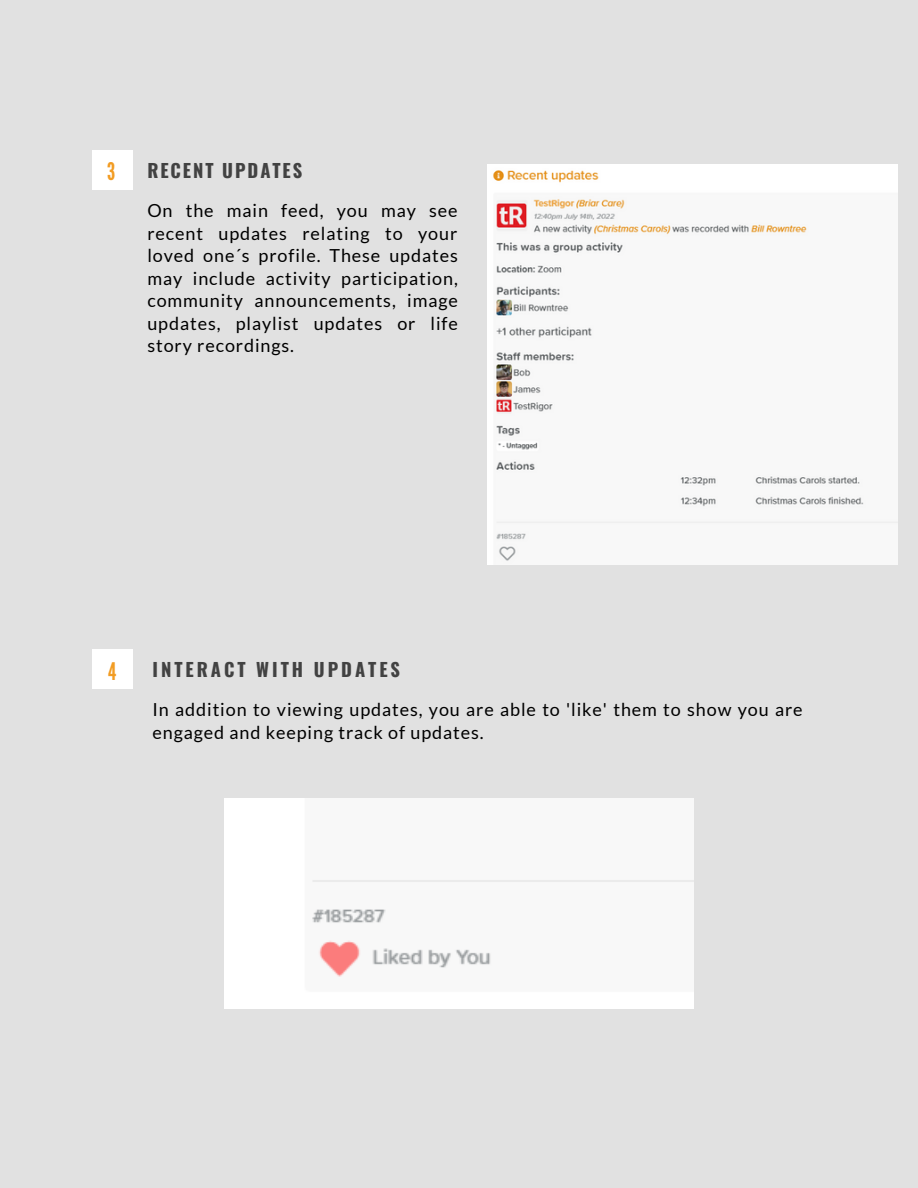
<style>
.page{position:relative;width:918px;height:1188px;background:#e1e1e1}
.page>*{position:absolute;margin:0;border:0;box-sizing:border-box;transform-origin:0 0}
.t1{font:24.15px "League Gothic";color:#f29c23}
.t2{font:700 18.45px "Oswald";letter-spacing:.16em;color:#424242}
.t3{font:700 18.45px "Oswald";letter-spacing:.105em;color:#424242}
.t4{font:18px/22.5px "Lato";letter-spacing:.05em;color:#000;text-align:justify}
</style>
<div class="page">
<div style="left:488px;top:164px;width:409px;height:401px;background:#f8f8f8"></div>
<div style="left:225px;top:798px;width:469px;height:210px;background:#f8f8f8"></div>
<div style="left:92px;top:150px;width:40px;height:39px;background:#fff"></div>
<div style="left:92px;top:649px;width:40px;height:40px;background:#fff"></div>
<h1 class="t1" style="left:107px;top:158px;width:10px">3</h1>
<p class="t3" style="left:147px;top:156px;width:156px">RECENT UPDATES</p>
<p class="t4" style="left:147px;top:199px;width:312px">On the main feed, you may see recent updates relating to your loved one´s profile. These updates may include activity participation, community announcements, image updates, playlist updates or life story recordings.</p>
<h1 class="t1" style="left:108px;top:657px;width:10px">4</h1>
<p class="t2" style="left:153px;top:655px;width:249px">INTERACT WITH UPDATES</p>
<p class="t4" style="left:153px;top:698px;width:652px">In addition to viewing updates, you are able to 'like' them to show you are engaged and keeping track of updates.</p>
</div>
